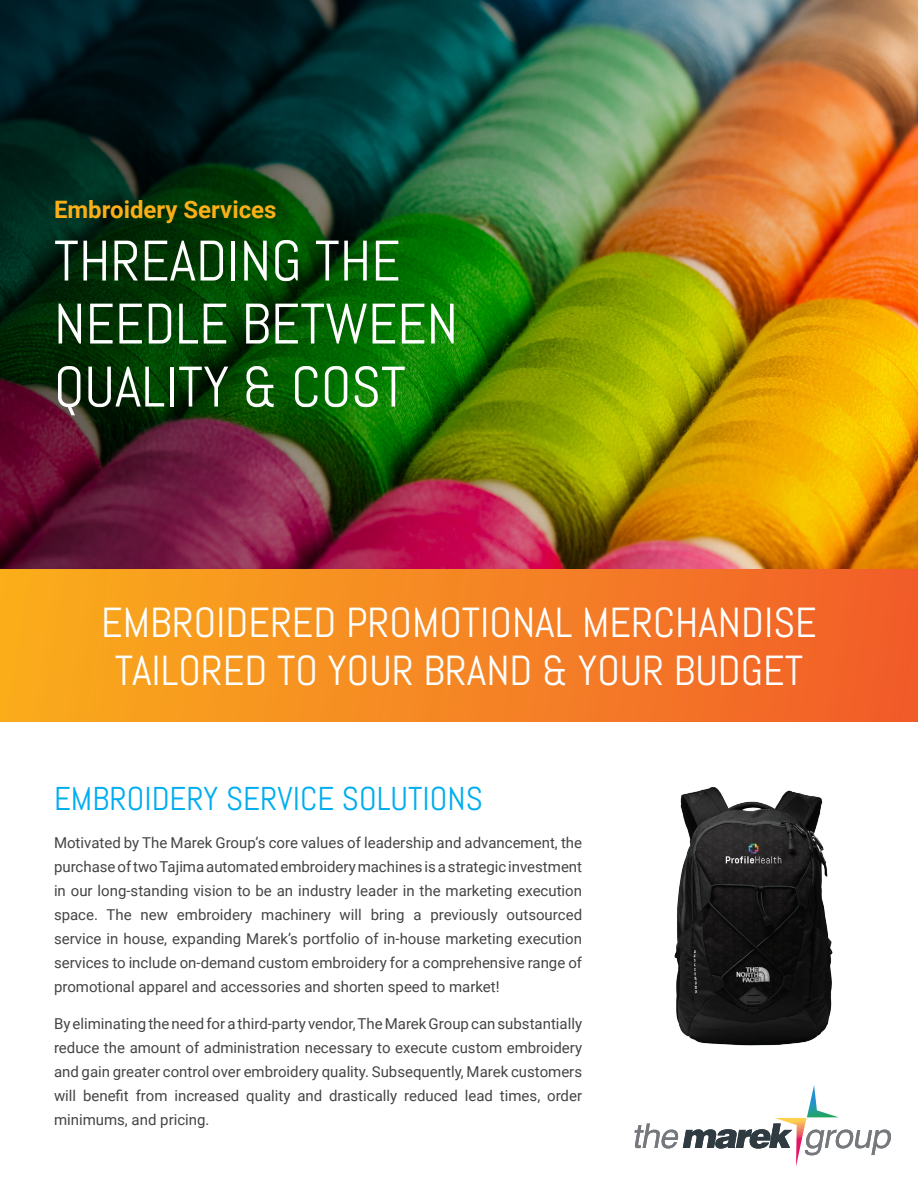
<style>
.page{position:relative;width:918px;height:1188px;background:#fff}
.page>*{position:absolute;margin:0;border:0;box-sizing:border-box;transform-origin:0 0}
.t1{font:57px/63px "Abel Pro";color:#fff}
.t2{font:42px/48px "Abel Pro";color:#fff;text-align:center}
.t3{font:33px "Abel Pro";color:#00aeef}
.t4{font:700 24px "Roboto";color:#faaf18}
.t5{font:15px/24px "Roboto";color:#444;text-align:justify}
</style>
<div class="page">
<img style="left:0;top:0;width:918px;height:570px">
<div style="left:0;top:570px;width:918px;height:152px;background:linear-gradient(to right,#faae1c,#f15d2a)"></div>
<svg style="left:634px;top:1085px;width:257px;height:81px"></svg>
<img style="left:674px;top:787px;width:159px;height:259px">
<p class="t4" style="left:54px;top:192px;width:224px">Embroidery Services</p>
<p class="t1" style="left:54px;top:230px;width:406px">THREADING THE<br>NEEDLE BETWEEN<br>QUALITY &amp; COST</p>
<p class="t2" style="left:101px;top:599px;width:717px">EMBROIDERED PROMOTIONAL MERCHANDISE<br>TAILORED TO YOUR BRAND &amp; YOUR BUDGET</p>
<p class="t3" style="left:54px;top:778px;width:430px">EMBROIDERY SERVICE SOLUTIONS</p>
<p class="t5" style="left:54px;top:830px;width:530px">Motivated by The Marek Group’s core values of leadership and advancement, the purchase of two Tajima automated embroidery machines is a strategic investment in our long-standing vision to be an industry leader in the marketing execution space. The new embroidery machinery will bring a previously outsourced service in house, expanding Marek’s portfolio of in-house marketing execution services to include on-demand custom embroidery for a comprehensive range of promotional apparel and accessories and shorten speed to market!</p>
<p class="t5" style="left:54px;top:1011px;width:530px">By eliminating the need for a third-party vendor, The Marek Group can substantially reduce the amount of administration necessary to execute custom embroidery and gain greater control over embroidery quality. Subsequently, Marek customers will benefit from increased quality and drastically reduced lead times, order minimums, and pricing.</p>
</div>
